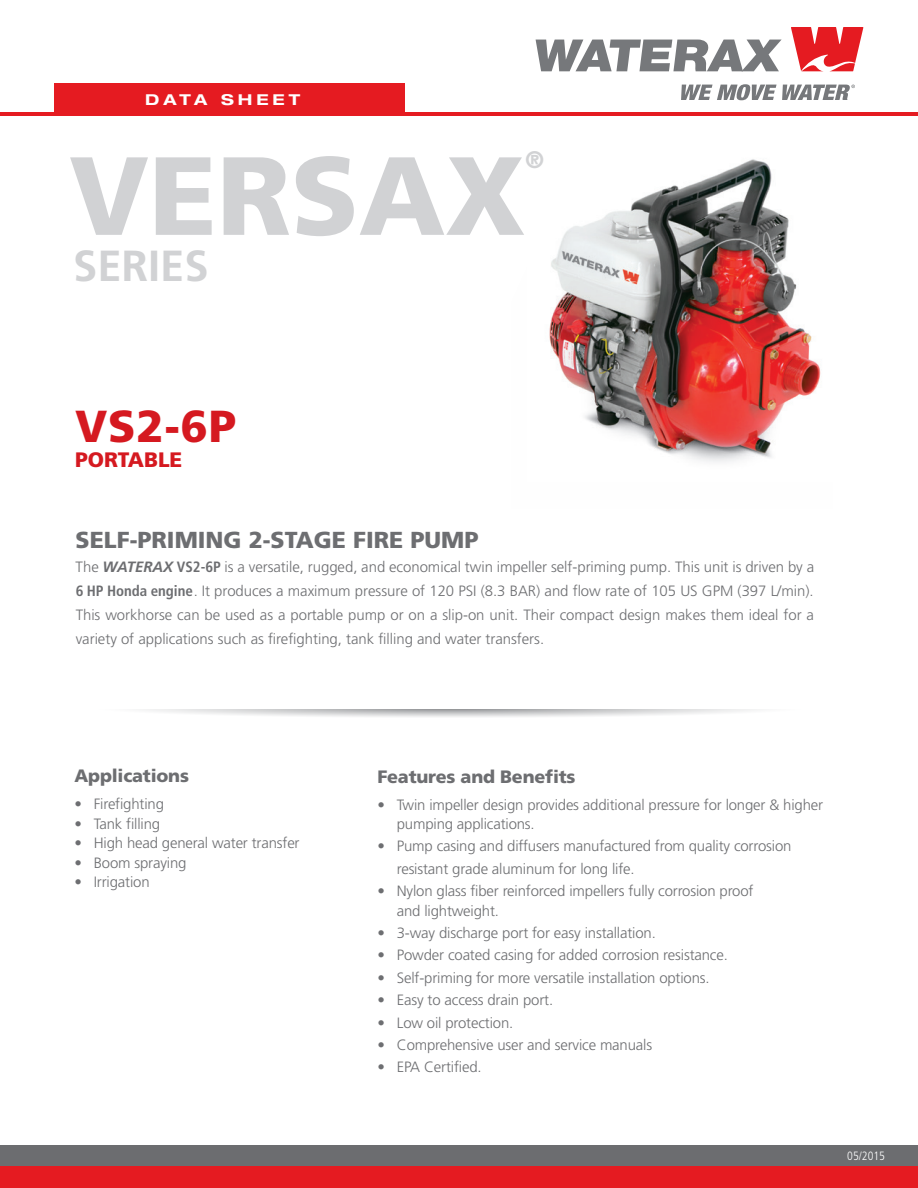
<style>
.page{position:relative;width:918px;height:1188px;background:#fff}
.page>*{position:absolute;margin:0;border:0;box-sizing:border-box;transform-origin:0 0}
.t1{font:900 111px "Frutiger";color:#d1d2d4}
.t2{font:900 110.55px "Frutiger";color:#c7c8ca}
.t3{font:900 44.85px "Frutiger";color:#d51920}
.t4{font:700 43.5px "Frutiger";color:#d1d2d4}
.t5{font:700 42.45px "Frutiger";letter-spacing:.205em;color:#c7c8ca}
.t6{font:900 24px "Frutiger";color:#d1d2d4}
.t7{font:900 23.1px "Frutiger";color:#6d6e71}
.t8{font:900 20.85px "Frutiger";color:#d51920}
.t9{font:900 17.85px "Frutiger";letter-spacing:-.01em;color:#6d6e71}
.t10{font:300 15px/23.9px "Frutiger";letter-spacing:-.01em;color:#6d6e71}
.t11{font:700 expanded 15px "Helvetica Neue";letter-spacing:.25em;color:#fff;scale:1.05 1}
.t12{font:300 condensed 12px "Frutiger";color:#fff}
.s1{font-weight:700;font-style:italic}
.s2{font-weight:700;font-stretch:condensed}
</style>
<div class="page">
<div style="left:54px;top:83px;width:351px;height:32px;background:#e51b21"></div>
<div style="left:0;top:1145px;width:918px;height:21px;background:#6c6d70"></div>
<hr style="left:0;top:112px;width:918px;height:3px;background:#e51b21">
<div style="left:0;top:1166px;width:918px;height:22px;background:#e51b21"></div>
<svg style="left:536px;top:40px;width:245px;height:31px"></svg>
<svg style="left:791px;top:27px;width:72px;height:44px"></svg>
<svg style="left:681px;top:84px;width:174px;height:16px"></svg>
<svg style="left:143px;top:709px;width:614px;height:8px"></svg>
<img style="left:549px;top:159px;width:272px;height:303px">
<svg style="left:549px;top:159px;width:33px;height:147px"></svg>
<p class="t11" style="left:145px;top:90px;width:149px">DATA SHEET</p>
<p class="t6" style="left:525px;top:145px;width:21px">®</p>
<p class="t1" style="left:69px;top:129px;width:458px">VERSAX</p>
<h2 class="t2" style="left:69px;top:144px;width:456px">VERSAX</h2>
<p class="t4" style="left:73px;top:241px;width:137px">SERIES</p>
<p class="t5" style="left:78px;top:253px;width:177px">SERIES</p>
<p class="t3" style="left:75px;top:399px;width:163px">VS2-6P</p>
<p class="t8" style="left:75px;top:447px;width:109px">PORTABLE</p>
<p class="t7" style="left:76px;top:526px;width:404px">SELF-PRIMING 2-STAGE FIRE PUMP</p>
<p class="t10" style="left:76px;top:555px;width:740px;text-align:justify">The <span class="s1">WATERAX</span> <span class="s2">VS2-6P</span> is a versatile, rugged, and economical twin impeller self-priming pump. This unit is driven by a <span class="s2">6 HP Honda engine</span>. It produces a maximum pressure of 120 PSI (8.3 BAR) and flow rate of 105 US GPM (397 L/min).<br>This workhorse can be used as a portable pump or on a slip-on unit. Their compact design makes them ideal for a variety of applications such as firefighting, tank filling and water transfers.</p>
<p class="t9" style="left:74px;top:765px;width:116px">Applications</p>
<p class="t10" style="left:74px;top:792px;width:91px">• Firefighting</p>
<p class="t10" style="left:74px;top:812px;width:87px">• Tank filling</p>
<p class="t10" style="left:74px;top:831px;width:227px">• High head general water transfer</p>
<p class="t10" style="left:74px;top:850px;width:114px">• Boom spraying</p>
<p class="t10" style="left:74px;top:870px;width:77px">• Irrigation</p>
<p class="t9" style="left:377px;top:766px;width:200px">Features and Benefits</p>
<p class="t10" style="left:397px;top:795px;width:428px;line-height:19.4px;text-indent:-19px">• Twin impeller design provides additional pressure for longer &amp; higher pumping applications.</p>
<p class="t10" style="left:397px;top:835px;width:396px;line-height:22.4px;text-indent:-19px">• Pump casing and diffusers manufactured from quality corrosion resistant grade aluminum for long life.</p>
<p class="t10" style="left:397px;top:881px;width:358px;line-height:19.4px;text-indent:-19px">• Nylon glass fiber reinforced impellers fully corrosion proof and lightweight.</p>
<p class="t10" style="left:377px;top:921px;width:280px">• 3-way discharge port for easy installation.</p>
<p class="t10" style="left:377px;top:943px;width:352px">• Powder coated casing for added corrosion resistance.</p>
<p class="t10" style="left:377px;top:966px;width:334px">• Self-priming for more versatile installation options.</p>
<p class="t10" style="left:378px;top:988px;width:177px">• Easy to access drain port.</p>
<p class="t10" style="left:378px;top:1011px;width:137px">• Low oil protection.</p>
<p class="t10" style="left:378px;top:1033px;width:276px">• Comprehensive user and service manuals</p>
<p class="t10" style="left:377px;top:1055px;width:106px">• EPA Certified.</p>
<p class="t12" style="left:847px;top:1149px;width:39px">05/2015</p>
</div>
